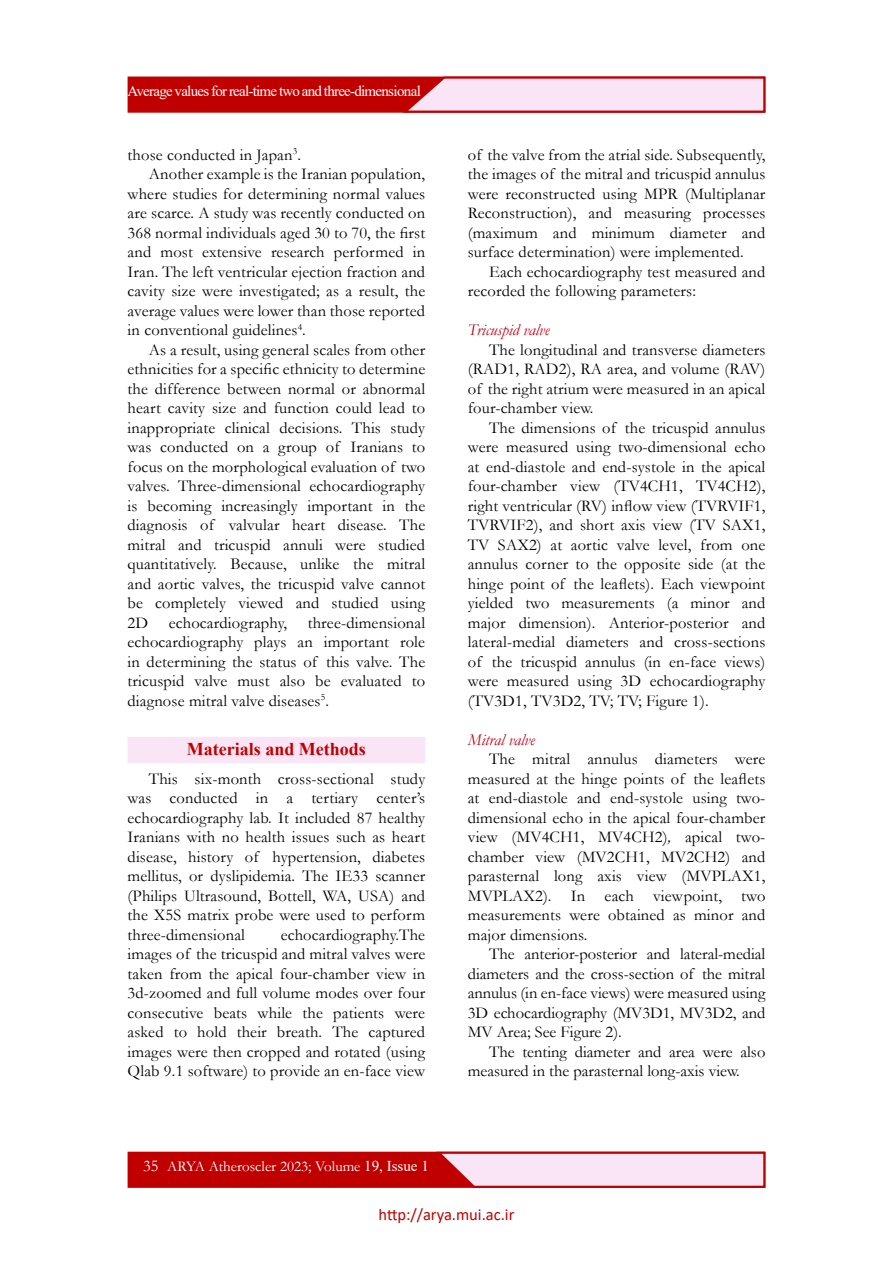
<style>
.page{position:relative;width:893px;height:1263px;background:#fff}
.page>*{position:absolute;margin:0;border:0;box-sizing:border-box;transform-origin:0 0}
.t1{font:700 18px "Times New Roman";color:#c00000}
.t2{font:16.5px/19.5px "Garamond";letter-spacing:.01em;color:#000;text-align:justify}
.t3{font:italic 16.5px "Garamond";color:#c00018}
.t4{font:16.5px "Calibri";color:#c00000}
.t5{font:16.5px "Garamond";color:#fff}
.t6{font:15px "Times New Roman";letter-spacing:-.05em;color:#fff}
.t7{font:15px "Garamond";color:#fff}
.s1{font-style:italic}
.s2{font-family:"Times New Roman"}
</style>
<div class="page">
<div style="left:128px;top:1152px;width:637px;height:36px;background:#c00000;border:1px solid #c00000"></div>
<div style="left:128px;top:77px;width:637px;height:36px;background:#c00000;border:1px solid #c00000"></div>
<svg style="left:434px;top:1151px;width:332px;height:37px;background:#eeb9c7"></svg>
<svg style="left:400px;top:76px;width:366px;height:37px;background:#edb8c5"></svg>
<div style="left:128px;top:738px;width:296px;height:24px;background:#f9e5f6"></div>
<div style="left:128px;top:737px;width:297px;height:26px;border:2px solid #f9e5f6"></div>
<p class="t6" style="left:128px;top:80px;width:295px">Average values for real-time two and three-dimensional</p>
<p class="t2" style="left:128px;top:144px;width:175px">those conducted in Japan<sup>3</sup>.</p>
<p class="t2" style="left:149px;top:164px;width:278px">Another example is the Iranian population,</p>
<p class="t2" style="left:128px;top:183px;width:299px">where studies for determining normal values</p>
<p class="t2" style="left:128px;top:203px;width:299px">are scarce. A study was recently conducted on</p>
<p class="t2" style="left:128px;top:222px;width:299px">368 normal individuals aged 30 to 70, the first</p>
<p class="t2" style="left:128px;top:242px;width:299px">and most extensive research performed in</p>
<p class="t2" style="left:128px;top:261px;width:299px">Iran. The left ventricular ejection fraction and</p>
<p class="t2" style="left:128px;top:281px;width:299px">cavity size were investigated; as a result, the</p>
<p class="t2" style="left:128px;top:300px;width:299px">average values were lower than those reported</p>
<p class="t2" style="left:128px;top:320px;width:180px">in conventional guidelines<sup>4</sup>.</p>
<p class="t2" style="left:149px;top:339px;width:278px">As a result, using general scales from other</p>
<p class="t2" style="left:128px;top:359px;width:299px">ethnicities for a specific ethnicity to determine</p>
<p class="t2" style="left:128px;top:378px;width:299px">the difference between normal or abnormal</p>
<p class="t2" style="left:128px;top:398px;width:299px">heart cavity size and function could lead to</p>
<p class="t2" style="left:128px;top:417px;width:299px">inappropriate clinical decisions. This study</p>
<p class="t2" style="left:128px;top:437px;width:299px">was conducted on a group of Iranians to</p>
<p class="t2" style="left:128px;top:456px;width:299px">focus on the morphological evaluation of two</p>
<p class="t2" style="left:128px;top:476px;width:299px">valves. Three-dimensional echocardiography</p>
<p class="t2" style="left:128px;top:495px;width:299px">is becoming increasingly important in the</p>
<p class="t2" style="left:128px;top:515px;width:299px">diagnosis of valvular heart disease. The</p>
<p class="t2" style="left:128px;top:534px;width:299px">mitral and tricuspid annuli were studied</p>
<p class="t2" style="left:128px;top:554px;width:299px">quantitatively. Because, unlike the mitral</p>
<p class="t2" style="left:128px;top:573px;width:299px">and aortic valves, the tricuspid valve cannot</p>
<p class="t2" style="left:128px;top:593px;width:299px">be completely viewed and studied using</p>
<p class="t2" style="left:128px;top:612px;width:22px">2D</p>
<p class="t2" style="left:169px;top:612px;width:120px">echocardiography,</p>
<p class="t2" style="left:128px;top:612px;width:299px;text-indent:180px">three-dimensional echocardiography plays an important role in determining the status of this valve. The tricuspid valve must also be evaluated to diagnose mitral valve diseases<sup>5</sup>.</p>
<p class="t1" style="left:187px;top:735px;width:180px">Materials and Methods</p>
<p class="t2" style="left:128px;top:768px;width:299px;text-indent:21px">This six-month cross-sectional study was conducted in a tertiary center’s echocardiography lab. It included 87 healthy Iranians with no health issues such as heart disease, history of hypertension, diabetes mellitus, or dyslipidemia. The IE33 scanner (Philips Ultrasound, Bottell, WA, USA) and the X5S matrix probe were used to perform three-dimensional</p>
<p class="t2" style="left:128px;top:924px;width:299px;text-indent:153px">echocardiography.The images of the tricuspid and mitral valves were taken from the apical four-chamber view in 3d-zoomed and full volume modes over four consecutive beats while the patients were asked to hold their breath. The captured images were then cropped and rotated (using Qlab 9.1 software) to provide an en-face view</p>
<p class="t2" style="left:468px;top:144px;width:299px">of the valve from the atrial side. Subsequently, the images of the mitral and tricuspid annulus were reconstructed using MPR (Multiplanar Reconstruction), and measuring processes (maximum and minimum diameter and surface determination) were implemented.</p>
<p class="t2" style="left:468px;top:261px;width:299px;text-indent:21px">Each echocardiography test measured and recorded the following parameters:</p>
<p class="t3" style="left:468px;top:319px;width:83px">Tricuspid valve</p>
<p class="t2" style="left:468px;top:339px;width:299px;text-indent:21px">The longitudinal and transverse diameters (RAD1, RAD2), RA area, and volume (RAV) of the right atrium were measured in an apical four-chamber view.</p>
<p class="t2" style="left:468px;top:417px;width:299px;text-indent:21px">The dimensions of the tricuspid annulus were measured using two-dimensional echo at end-diastole and end-systole in the apical four-chamber view (TV4CH1, TV4CH2), right ventricular (RV) inflow view (TVRVIF1, TVRVIF2), and short axis view (TV SAX1, TV SAX2) at aortic valve level, from one annulus corner to the opposite side (at the hinge point of the leaflets). Each viewpoint yielded two measurements (a minor and major dimension). Anterior-posterior and lateral-medial diameters and cross-sections of the tricuspid annulus (in en-face views) were measured using 3D echocardiography (TV3D1, TV3D2, TV; TV; Figure 1).</p>
<p class="t3" style="left:468px;top:728px;width:69px">Mitral valve</p>
<p class="t2" style="left:468px;top:749px;width:299px;text-indent:21px">The mitral annulus diameters were measured at the hinge points of the leaflets at end-diastole and end-systole using two&shy;dimensional echo in the apical four-chamber view (MV4CH1, MV4CH2)<span class="s1">,</span> apical two&shy;chamber view (MV2CH1, MV2CH2) and parasternal long axis view (MVPLAX1, MVPLAX2). In each viewpoint, two measurements were obtained as minor and major dimensions.</p>
<p class="t2" style="left:468px;top:944px;width:299px;text-indent:21px">The anterior-posterior and lateral-medial diameters and the cross-section of the mitral annulus (in en-face views) were measured using 3D echocardiography (MV3D1, MV3D2, and MV Area; See Figure 2).</p>
<p class="t2" style="left:468px;top:1041px;width:299px;text-indent:21px">The tenting diameter and area were also measured in the parasternal long-axis view.</p>
<p class="t5" style="left:143px;top:1155px;width:17px">35</p>
<p class="t7" style="left:167px;top:1156px;width:263px">ARYA Atheroscler 2023; Volume <span class="s2">19, Issue 1</span></p>
<p class="t4" style="left:378px;top:1202px;width:137px">http://arya.mui.ac.ir</p>
</div>
